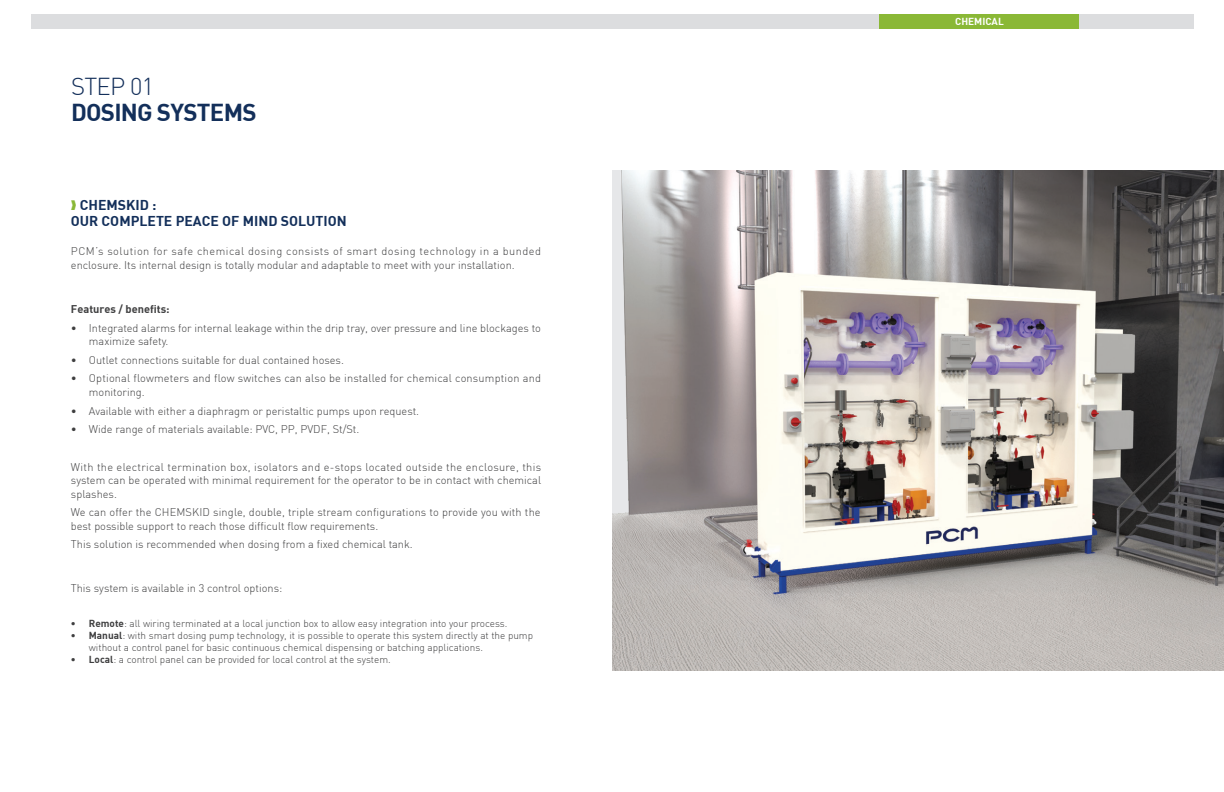
<style>
.page{position:relative;width:1224px;height:792px;background:#fff}
.page>*{position:absolute;margin:0;border:0;box-sizing:border-box;transform-origin:0 0}
.Normal_e{font:24px "DIN Bold";letter-spacing:-.03em;color:#132f5a}
.Normal_e-2{font:300 24px "DIN";letter-spacing:-.03em;color:#132f5a}
.t1{font:14px "DIN Bold";color:#132f5a}
.Normal_e-3{font:300 11px/13.2px "DIN";color:#3e3e3f}
.Normal_e-4{font:11px "DIN Bold";color:#3e3e3f}
.t2{font:300 10px/12px "DIN";color:#3e3e3f}
.t3{font:10px "DIN Bold";color:#fff}
.s1{font-family:"DIN Bold";font-weight:400}
</style>
<div class="page">
<div style="left:31px;top:14px;width:1162px;height:14px;background:#dcdddf"></div>
<div style="left:879px;top:14px;width:200px;height:14px;background:#8ab836"></div>
<img style="left:612px;top:171px;width:612px;height:500px">
<p class="Normal_e-2" style="left:71px;top:72px;width:84px">STEP 01</p>
<p class="Normal_e" style="left:71px;top:97px;width:187px">DOSING SYSTEMS</p>
<p class="t1" style="left:80px;top:196px;width:78px">CHEMSKID :</p>
<p class="t1" style="left:71px;top:212px;width:277px">OUR COMPLETE PEACE OF MIND SOLUTION</p>
<p class="Normal_e-3" style="left:71px;top:245px;width:472px">PCM’s solution for safe chemical dosing consists of smart dosing technology in a bunded enclosure. Its internal design is totally modular and adaptable to meet with your installation.</p>
<p class="Normal_e-4" style="left:71px;top:301px;width:100px">Features / benefits:</p>
<p class="Normal_e-3" style="left:89px;top:321px;width:454px;text-indent:-18px">• Integrated alarms for internal leakage within the drip tray, over pressure and line blockages to maximize safety.</p>
<p class="Normal_e-3" style="left:71px;top:353px;width:275px">• Outlet connections suitable for dual contained hoses.</p>
<p class="Normal_e-3" style="left:89px;top:372px;width:453px;text-indent:-18px">• Optional flowmeters and flow switches can also be installed for chemical consumption and monitoring.</p>
<p class="Normal_e-3" style="left:71px;top:404px;width:350px">• Available with either a diaphragm or peristaltic pumps upon request.</p>
<p class="Normal_e-3" style="left:71px;top:423px;width:290px">• Wide range of materials available: PVC, PP, PVDF, St/St.</p>
<p class="Normal_e-3" style="left:71px;top:460px;width:472px;text-align:justify">With the electrical termination box, isolators and e-stops located outside the enclosure, this system can be operated with minimal requirement for the operator to be in contact with chemical splashes.</p>
<p class="Normal_e-3" style="left:71px;top:506px;width:471px">We can offer the CHEMSKID single, double, triple stream configurations to provide you with the best possible support to reach those difficult flow requirements.</p>
<p class="Normal_e-3" style="left:71px;top:538px;width:343px">This solution is recommended when dosing from a fixed chemical tank.</p>
<p class="Normal_e-3" style="left:71px;top:581px;width:213px">This system is available in 3 control options:</p>
<p class="t2" style="left:71px;top:618px;width:438px"><span class="s1">• Remote</span>: all wiring terminated at a local junction box to allow easy integration into your process.</p>
<p class="t2" style="left:89px;top:630px;width:446px;text-indent:-18px"><span class="s1">• Manual</span>: with smart dosing pump technology, it is possible to operate this system directly at the pump without a control panel for basic continuous chemical dispensing or batching applications.</p>
<p class="t2" style="left:71px;top:654px;width:321px"><span class="s1">• Local</span>: a control panel can be provided for local control at the system.</p>
<p class="t3" style="left:955px;top:15px;width:50px">CHEMICAL</p>
</div>
